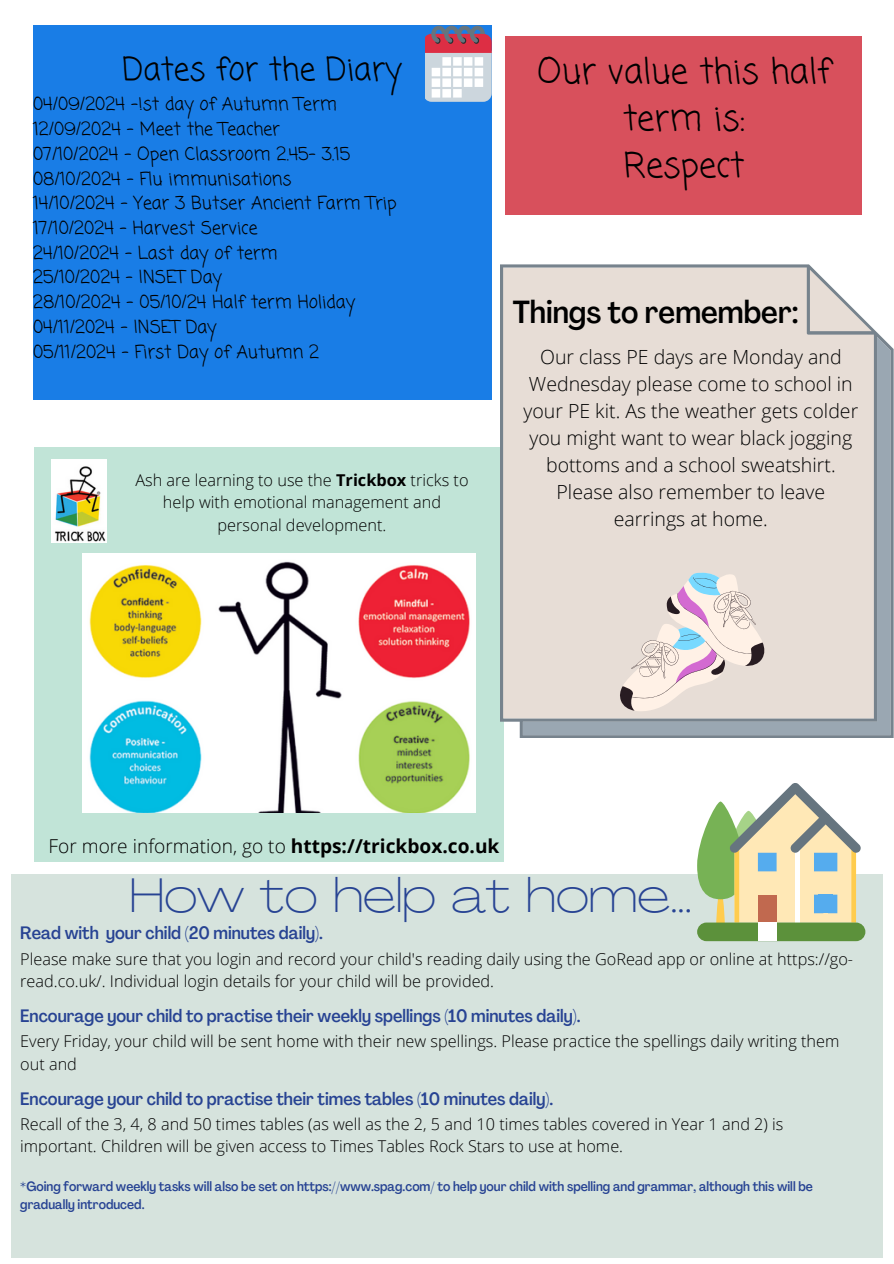
<style>
.page{position:relative;width:894px;height:1264px;background:#fff}
.page>*{position:absolute;margin:0;border:0;box-sizing:border-box;transform-origin:0 0}
.t1{font:100 expanded 48px "Agrandir";color:#274393}
.t2{font:34.5px/47.2px "Coming Soon";color:#000;text-align:center}
.t3{font:31.65px "Coming Soon";color:#000}
.t4{font:500 condensed 31.5px "Agrandir";color:#000}
.t5{font:300 19.5px/27px "Open Sans";color:#000;text-align:center}
.t6{font:300 19.05px "Open Sans";color:#000}
.t7{font:17.85px/24.8px "Coming Soon";color:#000}
.t8{font:500 condensed 17.7px "Agrandir";color:#274393}
.t9{font:300 16.35px/22.8px "Open Sans";color:#000;text-align:center}
.t10{font:300 16.2px/22px "Open Sans";color:#000}
.t11{font:500 condensed 13.35px/17.9px "Agrandir";color:#274393}
.s1{font-weight:700}
</style>
<div class="page">
<div style="left:33px;top:25px;width:458px;height:375px;background:#197de6"></div>
<svg style="left:425px;top:26px;width:66px;height:76px;background:#c7aebc"></svg>
<div style="left:11px;top:874px;width:871px;height:383px;background:#d6e3dd"></div>
<div style="left:34px;top:447px;width:469px;height:414px;background:#c1e4d7"></div>
<svg style="left:500px;top:264px;width:393px;height:474px;background:#dcd5d1"></svg>
<div style="left:505px;top:36px;width:357px;height:179px;background:#d8505c"></div>
<img style="left:51px;top:459px;width:56px;height:84px">
<img style="left:83px;top:554px;width:392px;height:258px">
<svg style="left:618px;top:572px;width:147px;height:140px;background:#e0d6d4"></svg>
<svg style="left:697px;top:783px;width:163px;height:139px"></svg>
<div style="left:697px;top:922px;width:168px;height:19px;background:#5c913b;border-radius:9px"></div>
<div style="left:757px;top:922px;width:19px;height:19px;background:#fff"></div>
<h4 class="t3" style="left:123px;top:48px;width:280px">Dates for the Diary</h4>
<h4 class="t7" style="left:33px;top:93px;width:365px">04/09/2024 -!st day of Autumn Term<br>12/09/2024 - Meet the Teacher<br>07/10/2024 - Open Classroom 2.45- 3.15<br>08/10/2024 - Flu immunisations<br>14/10/2024 - Year 3 Butser Ancient Farm Trip<br>17/10/2024 - Harvest Service<br>24/10/2024 - Last day of term<br>25/10/2024 - INSET Day<br>28/10/2024 - 05/10/24 Half term Holiday<br>04/11/2024 - INSET Day<br>05/11/2024 - First Day of Autumn 2</h4>
<h5 class="t9" style="left:135px;top:468px;width:334px">Ash are learning to use the <span class="s1">Trickbox</span> tricks to help with emotional management and personal development.</h5>
<h2 class="t2" style="left:537px;top:50px;width:295px">Our value this half term is:<br>Respect</h2>
<h3 class="t4" style="left:512px;top:299px;width:287px">Things to remember:</h3>
<p class="t5" style="left:523px;top:343px;width:336px">Our class PE days are Monday and<br>Wednesday please come to school in your PE kit. As the weather gets colder you might want to wear black jogging bottoms and a school sweatshirt.<br>Please also remember to leave earrings at home.</p>
<p class="t6" style="left:49px;top:832px;width:452px">For more information, go to <span class="s1">https://trickbox.co.uk</span></p>
<p class="t1" style="left:129px;top:876px;width:564px">How to help at home...</p>
<h4 class="t8" style="left:20px;top:926px;width:304px">Read with your child (20 minutes daily).</h4>
<h4 class="t10" style="left:20px;top:947px;width:834px">Please make sure that you login and record your child's reading daily using the GoRead app or online at https://go&shy;read.co.uk/. Individual login details for your child will be provided.</h4>
<p class="t8" style="left:20px;top:1008px;width:561px">Encourage your child to practise their weekly spellings (10 minutes daily).</p>
<p class="t10" style="left:20px;top:1030px;width:820px">Every Friday, your child will be sent home with their new spellings. Please practice the spellings daily writing them out and</p>
<h1 class="t8" style="left:20px;top:1091px;width:534px">Encourage your child to practise their times tables (10 minutes daily).</h1>
<h1 class="t10" style="left:20px;top:1112px;width:764px">Recall of the 3, 4, 8 and 50 times tables (as well as the 2, 5 and 10 times tables covered in Year 1 and 2) is important. Children will be given access to Times Tables Rock Stars to use at home.</h1>
<h5 class="t11" style="left:20px;top:1178px;width:793px">*Going forward weekly tasks will also be set on https://www.spag.com/ to help your child with spelling and grammar, although this will be gradually introduced.</h5>
</div>
